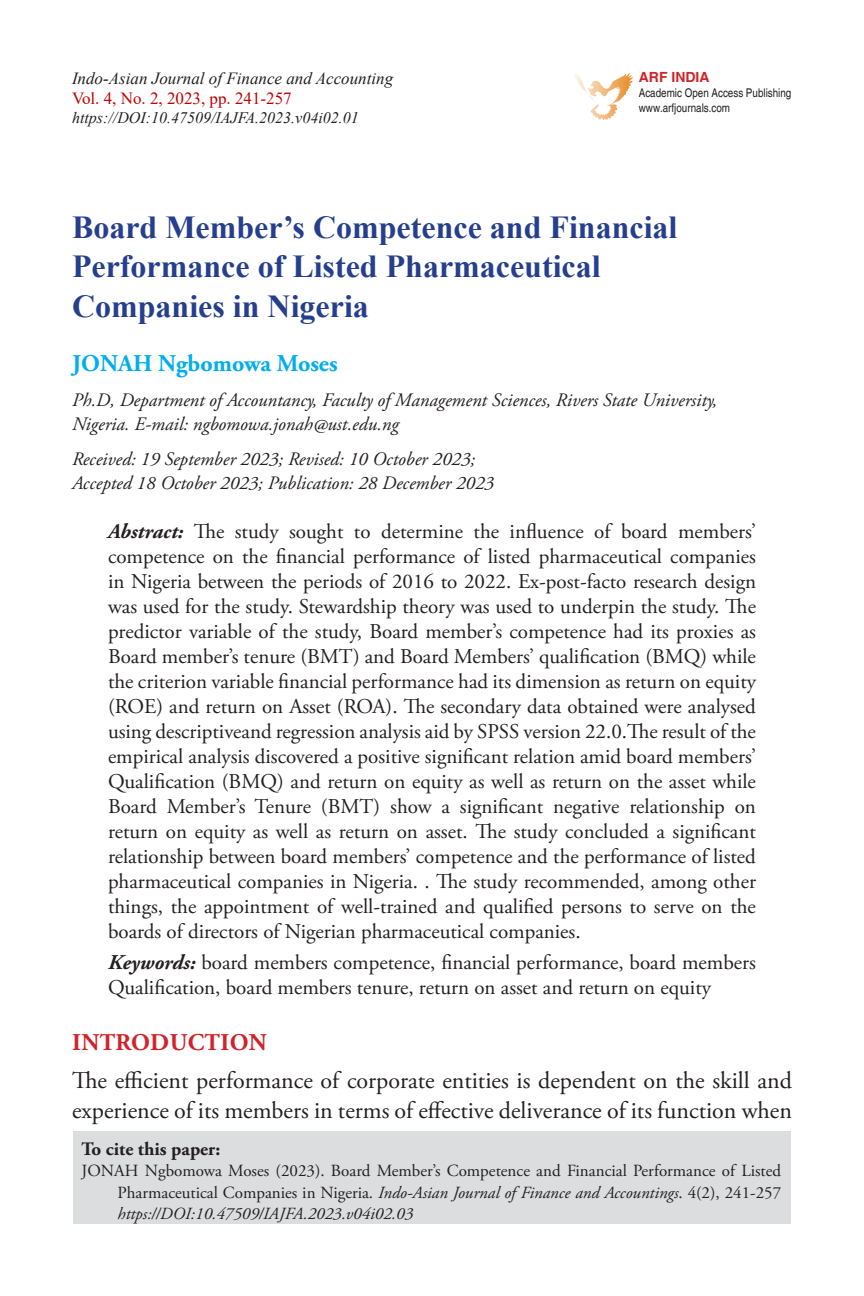
<style>
.page{position:relative;width:864px;height:1296px;background:#fff}
.page>*{position:absolute;margin:0;border:0;box-sizing:border-box;transform-origin:0 0}
.Heading{font:700 32px/39.6px "Times New Roman";color:#253f8e}
.Body_left{font:24px/29.8px "Adobe Garamond Pro";color:#231f20}
.author_name{font:700 24px "Adobe Garamond Pro";color:#00aeef}
.sub_head{font:700 24px "Adobe Garamond Pro";letter-spacing:.015em;color:#d1232a}
.abstract{font:21px/25px "Adobe Garamond Pro";color:#231f20;text-align:justify}
.author_ref{font:italic 19px/23.6px "Adobe Garamond Pro";color:#231f20}
.author_ref-2{font:700 19px "Adobe Garamond Pro";color:#231f20}
.references{font:17px/21px "Adobe Garamond Pro";color:#231f20;text-align:justify}
.t1{font:italic 17px "Times New Roman";color:#231f20}
.t2{font:17px "Times New Roman";color:#bf0000}
.t3{font:italic 16px "Times New Roman";color:#231f20}
.t4{font:700 14px "Helvetica";color:#d1232a}
.Body_text{font:condensed 12px "Helvetica";color:#231f20}
.s1{font-weight:700;font-style:italic}
.s2{font-style:italic}
</style>
<div class="page">
<div style="left:73px;top:1132px;width:718px;height:92px;background:#dcdddf"></div>
<img style="left:575px;top:73px;width:58px;height:46px">
<p class="t1" style="left:72px;top:66px;width:323px">Indo-Asian Journal of Finance and Accounting</p>
<p class="t2" style="left:72px;top:87px;width:221px">Vol. 4, No. 2, 2023, pp. 241-257</p>
<p class="t3" style="left:72px;top:107px;width:288px">https://DOI:10.47509/IAJFA.2023.v04i02.01</p>
<p class="t4" style="left:639px;top:69px;width:72px">ARF INDIA</p>
<p class="Body_text" style="left:639px;top:86px;width:154px">Academic Open Access Publishing</p>
<p class="Body_text" style="left:639px;top:101px;width:93px">www.arfjournals.com</p>
<p class="Heading" style="left:72px;top:206px;width:607px">Board Member’s Competence and Financial<br>Performance of Listed Pharmaceutical<br>Companies in Nigeria</p>
<p class="author_name" style="left:72px;top:349px;width:267px">JONAH Ngbomowa Moses</p>
<p class="author_ref" style="left:72px;top:389px;width:647px">Ph.D, Department of Accountancy, Faculty of Management Sciences, Rivers State University,<br>Nigeria. E-mail: ngbomowa.jonah@ust.edu.ng</p>
<p class="author_ref" style="left:72px;top:448px;width:424px">Received: 19 September 2023; Revised: 10 October 2023;<br>Accepted 18 October 2023; Publication: 28 December 2023</p>
<p class="abstract" style="left:108px;top:520px;width:650px"><span class="s1">Abstract:</span> The study sought to determine the influence of board members’ competence on the financial performance of listed pharmaceutical companies in Nigeria between the periods of 2016 to 2022. Ex-post-facto research design was used for the study. Stewardship theory was used to underpin the study. The predictor variable of the study, Board member’s competence had its proxies as Board member’s tenure (BMT) and Board Members’ qualification (BMQ) while the criterion variable financial performance had its dimension as return on equity (ROE) and return on Asset (ROA). The secondary data obtained were analysed using descriptiveand regression analysis aid by SPSS version 22.0.The result of the empirical analysis discovered a positive significant relation amid board members’ Qualification (BMQ) and return on equity as well as return on the asset while Board Member’s Tenure (BMT) show a significant negative relationship on return on equity as well as return on asset. The study concluded a significant relationship between board members’ competence and the performance of listed pharmaceutical companies in Nigeria. . The study recommended, among other things, the appointment of well-trained and qualified persons to serve on the boards of directors of Nigerian pharmaceutical companies.</p>
<p class="abstract" style="left:108px;top:950px;width:649px"><span class="s1">Keywords:</span> board members competence, financial performance, board members<br>Qualification, board members tenure, return on asset and return on equity</p>
<p class="sub_head" style="left:72px;top:1028px;width:196px">INTRODUCTION</p>
<p class="Body_left" style="left:72px;top:1067px;width:722px">The efficient performance of corporate entities is dependent on the skill and experience of its members in terms of effective deliverance of its function when</p>
<p class="author_ref-2" style="left:82px;top:1138px;width:140px">To cite this paper:</p>
<p class="references" style="left:118px;top:1161px;width:665px;text-indent:-36px">JONAH Ngbomowa Moses (2023). Board Member’s Competence and Financial Performance of Listed Pharmaceutical Companies in Nigeria. <span class="s2">Indo-Asian Journal of Finance and Accountings</span>. 4(2), 241-257 <span class="s2">https://DOI:10.47509/IAJFA.2023.v04i02.03</span></p>
</div>
